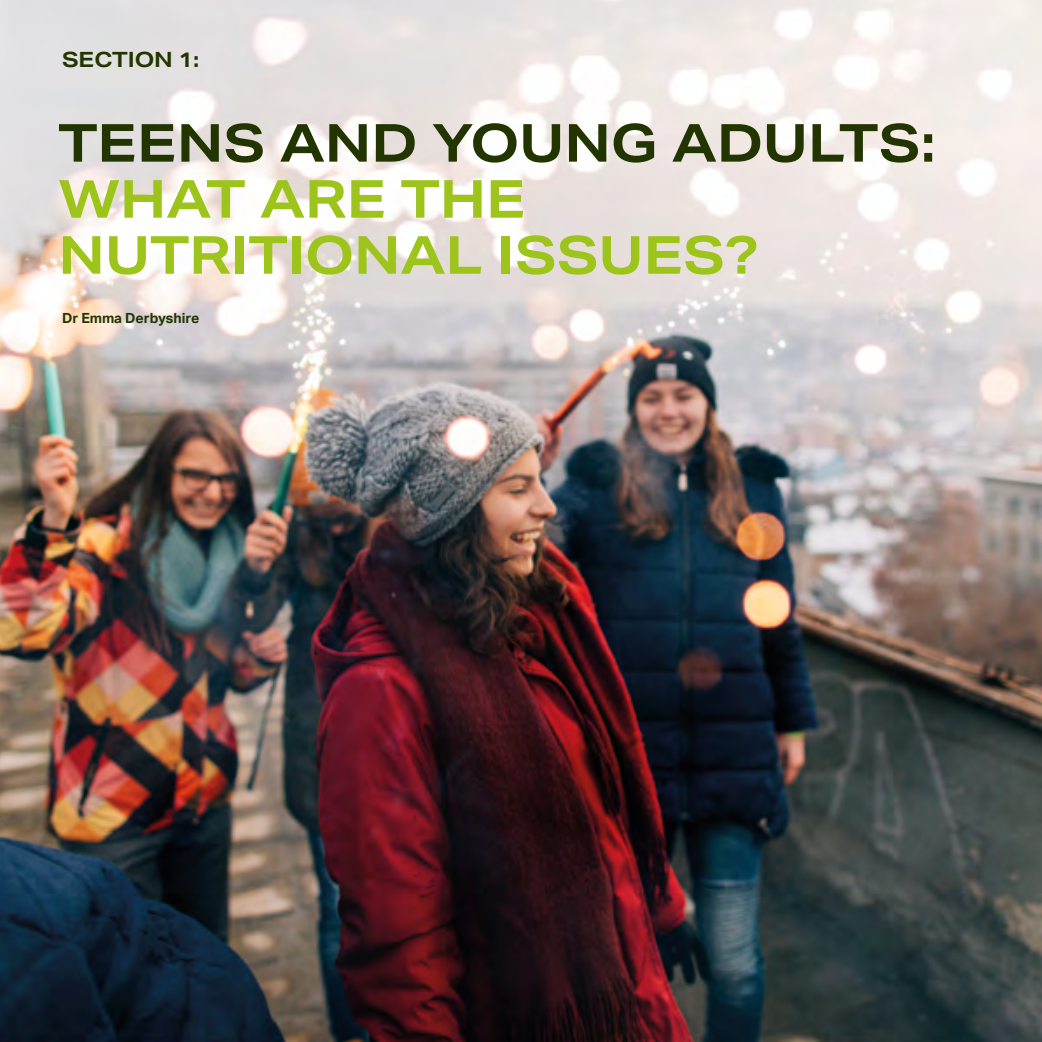
<style>
.page{position:relative;width:1042px;height:1042px;background:#fff}
.page>*{position:absolute;margin:0;border:0;box-sizing:border-box;transform-origin:0 0}
.t1{font:700 52.5px/56px "Aktiv Grotesk Ex";letter-spacing:-.005em;color:#9dc41a}
.t2{font:700 52.5px "Aktiv Grotesk Ex";letter-spacing:-.005em;color:#223500}
.t3{font:700 21px "Aktiv Grotesk Ex";letter-spacing:-.005em;color:#223500}
.t4{font:700 14px "Aktiv Grotesk";color:#223500}
</style>
<div class="page">
<img style="left:0;top:0;width:1042px;height:1042px">
<p class="t3" style="left:62px;top:47px;width:139px">SECTION 1:</p>
<p class="t2" style="left:58px;top:111px;width:879px">TEENS AND YOUNG ADULTS:</p>
<p class="t1" style="left:58px;top:170px;width:702px">WHAT ARE THE<br>NUTRITIONAL ISSUES?</p>
<p class="t4" style="left:62px;top:310px;width:139px">Dr Emma Derbyshire</p>
</div>
